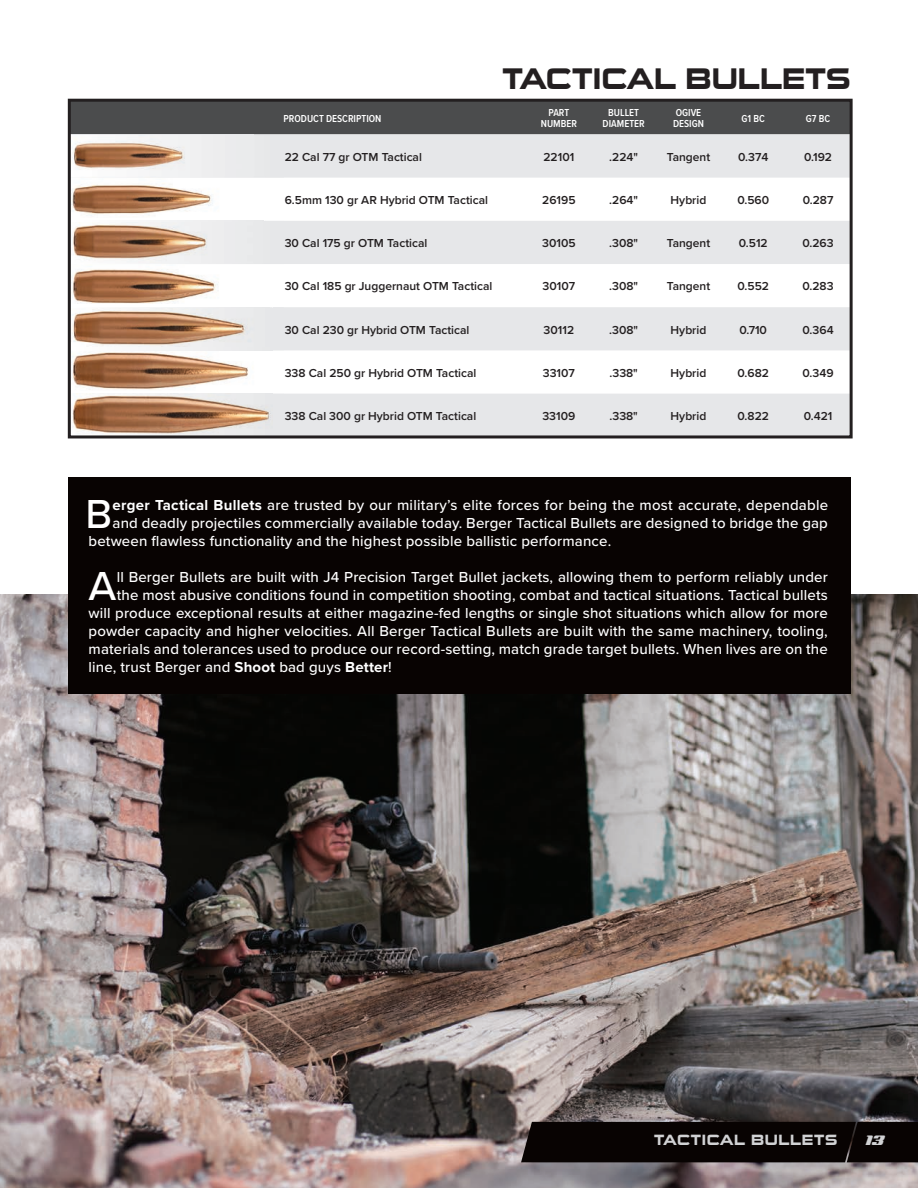
<style>
.page{position:relative;width:918px;height:1188px;background:#fff}
.page>*{position:absolute;margin:0;border:0;box-sizing:border-box;transform-origin:0 0}
.t1{font:500 42px "Proxima Nova";color:#fff}
.t2{font:700 30px "Sui Generis Rg";color:#231f20}
.t3{font:500 15px "Proxima Nova";letter-spacing:.01em;color:#fff}
.t4{font:700 15px "Sui Generis Rg";letter-spacing:.04em;color:#d1d2d4}
.t5{font:600 12px "Proxima Nova";color:#231f20}
.t6{font:600 10.5px/10.5px "Proxima Nova Cond";color:#fff;text-align:center}
.s1{font-weight:700}
</style>
<div class="page">
<img style="left:0;top:594px;width:918px;height:594px">
<div style="left:68px;top:477px;width:782px;height:216px;background:#080302"></div>
<div style="left:72px;top:103px;width:777px;height:31px;background:#4b4c4d"></div>
<svg style="left:253px;top:134px;width:596px;height:300px;fill:#e6e7e9"></svg>
<svg style="left:253px;top:135px;width:31px;height:299px"></svg>
<img style="left:72px;top:131px;width:181px;height:45px">
<img style="left:72px;top:221px;width:193px;height:42px">
<img style="left:72px;top:263px;width:198px;height:42px">
<img style="left:69px;top:263px;width:195px;height:1px">
<img style="left:72px;top:307px;width:201px;height:127px">
<img style="left:72px;top:305px;width:198px;height:3px">
<img style="left:72px;top:348px;width:201px;height:2px">
<img style="left:72px;top:391px;width:201px;height:2px">
<img style="left:72px;top:176px;width:193px;height:45px">
<img style="left:72px;top:218px;width:192px;height:4px">
<div style="left:68px;top:99px;width:785px;height:339px;border:3px solid #231f20"></div>
<div style="left:521px;top:1122px;width:397px;height:40px;background:#080302"></div>
<h2 class="t2" style="left:503px;top:62px;width:349px">TACTICAL BULLETS</h2>
<p class="t6" style="left:284px;top:113px;width:99px">PRODUCT DESCRIPTION</p>
<p class="t6" style="left:541px;top:107px;width:38px">PART<br>NUMBER</p>
<p class="t6" style="left:603px;top:107px;width:44px">BULLET<br>DIAMETER</p>
<p class="t6" style="left:673px;top:107px;width:32px;text-align:left">OGIVE<br>DESIGN</p>
<p class="t6" style="left:742px;top:113px;width:25px">G1 BC</p>
<p class="t6" style="left:806px;top:113px;width:26px">G7 BC</p>
<p class="t5" style="left:285px;top:148px;width:139px">22 Cal 77 gr OTM Tactical</p>
<p class="t5" style="left:543px;top:148px;width:32px">22101</p>
<p class="t5" style="left:609px;top:148px;width:30px">.224"</p>
<p class="t5" style="left:667px;top:148px;width:45px">Tangent</p>
<p class="t5" style="left:738px;top:148px;width:32px">0.374</p>
<p class="t5" style="left:804px;top:148px;width:29px">0.192</p>
<p class="t5" style="left:285px;top:191px;width:205px">6.5mm 130 gr AR Hybrid OTM Tactical</p>
<p class="t5" style="left:542px;top:191px;width:35px">26195</p>
<p class="t5" style="left:609px;top:191px;width:30px">.264"</p>
<p class="t5" style="left:671px;top:191px;width:37px">Hybrid</p>
<p class="t5" style="left:737px;top:191px;width:33px">0.560</p>
<p class="t5" style="left:803px;top:191px;width:32px">0.287</p>
<p class="t5" style="left:285px;top:234px;width:144px">30 Cal 175 gr OTM Tactical</p>
<p class="t5" style="left:542px;top:234px;width:35px">30105</p>
<p class="t5" style="left:609px;top:234px;width:30px">.308"</p>
<p class="t5" style="left:667px;top:234px;width:45px">Tangent</p>
<p class="t5" style="left:739px;top:234px;width:30px">0.512</p>
<p class="t5" style="left:802px;top:234px;width:33px">0.263</p>
<p class="t5" style="left:285px;top:277px;width:209px">30 Cal 185 gr Juggernaut OTM Tactical</p>
<p class="t5" style="left:543px;top:277px;width:34px">30107</p>
<p class="t5" style="left:609px;top:277px;width:30px">.308"</p>
<p class="t5" style="left:667px;top:277px;width:45px">Tangent</p>
<p class="t5" style="left:737px;top:277px;width:33px">0.552</p>
<p class="t5" style="left:802px;top:277px;width:33px">0.283</p>
<p class="t5" style="left:285px;top:321px;width:186px">30 Cal 230 gr Hybrid OTM Tactical</p>
<p class="t5" style="left:544px;top:321px;width:32px">30112</p>
<p class="t5" style="left:609px;top:321px;width:30px">.308"</p>
<p class="t5" style="left:671px;top:321px;width:37px">Hybrid</p>
<p class="t5" style="left:740px;top:321px;width:29px">0.710</p>
<p class="t5" style="left:803px;top:321px;width:33px">0.364</p>
<p class="t5" style="left:285px;top:364px;width:193px">338 Cal 250 gr Hybrid OTM Tactical</p>
<p class="t5" style="left:543px;top:364px;width:34px">33107</p>
<p class="t5" style="left:610px;top:364px;width:30px">.338"</p>
<p class="t5" style="left:671px;top:364px;width:37px">Hybrid</p>
<p class="t5" style="left:738px;top:364px;width:33px">0.682</p>
<p class="t5" style="left:803px;top:364px;width:33px">0.349</p>
<p class="t5" style="left:285px;top:407px;width:193px">338 Cal 300 gr Hybrid OTM Tactical</p>
<p class="t5" style="left:542px;top:407px;width:34px">33109</p>
<p class="t5" style="left:610px;top:407px;width:30px">.338"</p>
<p class="t5" style="left:671px;top:407px;width:37px">Hybrid</p>
<p class="t5" style="left:738px;top:407px;width:33px">0.822</p>
<p class="t5" style="left:804px;top:407px;width:30px">0.421</p>
<h1 class="t1" style="left:85px;top:482px;width:28px">B</h1>
<p class="t3" style="left:113px;top:493px;width:717px"><span class="s1">erger Tactical Bullets</span> are trusted by our military’s elite forces for being the most accurate, dependable</p>
<p class="t3" style="left:113px;top:511px;width:717px">and deadly projectiles commercially available today. Berger Tactical Bullets are designed to bridge the gap</p>
<p class="t3" style="left:89px;top:529px;width:524px">between flawless functionality and the highest possible ballistic performance.</p>
<h1 class="t1" style="left:88px;top:554px;width:29px">A</h1>
<p class="t3" style="left:117px;top:565px;width:713px">ll Berger Bullets are built with J4 Precision Target Bullet jackets, allowing them to perform reliably under</p>
<p class="t3" style="left:117px;top:583px;width:713px">the most abusive conditions found in competition shooting, combat and tactical situations. Tactical bullets</p>
<p class="t3" style="left:89px;top:601px;width:741px">will produce exceptional results at either magazine-fed lengths or single shot situations which allow for more</p>
<p class="t3" style="left:89px;top:619px;width:741px">powder capacity and higher velocities. All Berger Tactical Bullets are built with the same machinery, tooling,</p>
<p class="t3" style="left:89px;top:637px;width:741px">materials and tolerances used to produce our record-setting, match grade target bullets. When lives are on the</p>
<p class="t3" style="left:89px;top:655px;width:305px">line, trust Berger and <span class="s1">Shoot</span> bad guys <span class="s1">Better</span>!</p>
<p class="t4" style="left:654px;top:1131px;width:184px">TACTICAL BULLETS</p>
</div>
